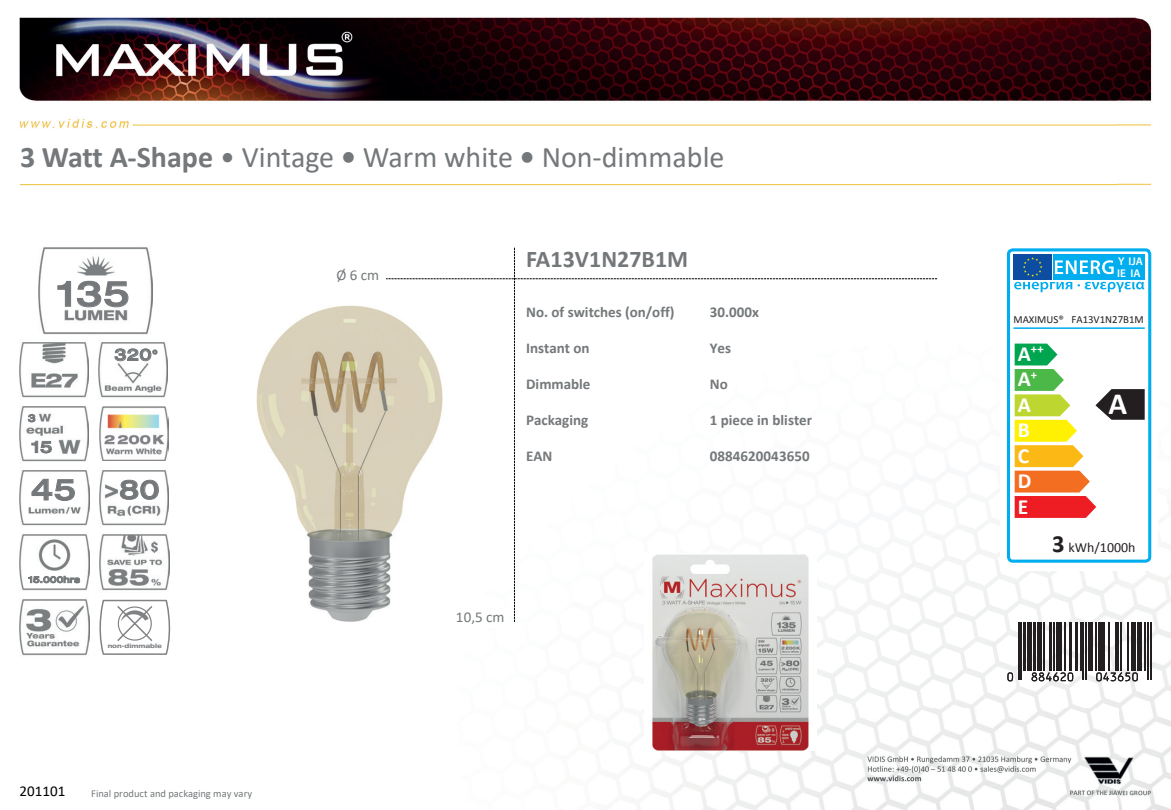
<style>
.page{position:relative;width:1171px;height:810px;background:#fff}
.page>*{position:absolute;margin:0;border:0;box-sizing:border-box;transform-origin:0 0}
.t1{font:500 expanded 35.25px "Helvetica Neue LT Pro";color:#74787a}
.t2{font:700 30.9px "Calibri";color:#fff}
.t3{font:30px "Calibri";color:#74787a}
.t4{font:700 30px "Calibri";color:#74787a}
.t5{font:500 expanded 29.4px "Helvetica Neue LT Pro";color:#74787a}
.t6{font:500 expanded 26.4px "Helvetica Neue LT Pro";color:#74787a}
.t7{font:700 24.75px "Calibri";color:#231f20}
.t8{font:700 24px "Calibri";color:#74787a}
.t9{font:700 21.6px/25.5px "Calibri";color:#fff}
.t10{font:500 expanded 16.2px "Helvetica Neue LT Pro";color:#74787a}
.t11{font:700 15px "Calibri";color:#74787a}
.t12{font:15px "Calibri";color:#74787a}
.t13{font:15px "Calibri";letter-spacing:.005em;color:#000001}
.t14{font:13.95px "Calibri";color:#231f20}
.t15{font:700 12.6px "Calibri";color:#fff}
.t16{font:600 11.25px/12.5px "Myriad Pro";color:#fff}
.t17{font:10.8px "Calibri";color:#231f20}
.t18{font:10.5px "Calibri";letter-spacing:.005em;color:#74787a}
.t19{font:500 expanded 10.35px "Helvetica Neue LT Pro";color:#74787a}
.t20{font:500 expanded 8.85px "Helvetica Neue LT Pro";letter-spacing:.015em;color:#74787a}
.t21{font:800 expanded 6px "Helvetica Neue LT Pro";color:#808285}
.s1{font-weight:700;font-size:36px;color:#fff}
.s2{font-weight:700}
.s3{font-size:14.7px}
.s4{font-size:21.6px}
</style>
<div class="page">
<img style="left:19px;top:17px;width:1151px;height:793px">
<svg style="left:361px;top:248px;width:575px;height:374px"></svg>
<img style="left:644px;top:554px;width:172px;height:197px">
<img style="left:255px;top:305px;width:190px;height:317px">
<div style="left:1000px;top:242px;width:157px;height:328px;background:#fff"></div>
<div style="left:1006px;top:248px;width:144px;height:315px;border:3px solid #00aeef;border-radius:4px"></div>
<hr style="left:1013px;top:327px;width:131px;height:2px;background:#00aeef">
<div style="left:1013px;top:254px;width:38px;height:26px;background:#0d4da1"></div>
<div style="left:1052px;top:254px;width:92px;height:26px;background:#00aeef"></div>
<svg style="left:1014px;top:257px;width:129px;height:35px"></svg>
<svg style="left:1014px;top:344px;width:130px;height:174px"></svg>
<img style="left:99px;top:407px;width:69px;height:54px">
<div style="left:329px;top:265px;width:57px;height:21px;background:#fff"></div>
<div style="left:452px;top:607px;width:56px;height:21px;background:#fff"></div>
<img style="left:38px;top:246px;width:114px;height:90px">
<img style="left:20px;top:404px;width:69px;height:59px">
<img style="left:99px;top:335px;width:69px;height:69px">
<img style="left:20px;top:463px;width:69px;height:65px">
<img style="left:99px;top:463px;width:69px;height:65px">
<img style="left:20px;top:528px;width:69px;height:65px">
<img style="left:99px;top:528px;width:70px;height:70px">
<img style="left:20px;top:593px;width:70px;height:70px">
<svg style="left:99px;top:600px;width:71px;height:55px"></svg>
<img style="left:20px;top:335px;width:69px;height:69px">
<hr style="left:1017px;top:622px;width:1px;height:57px;background:#231f20">
<hr style="left:1020px;top:622px;width:1px;height:57px;background:#231f20">
<hr style="left:1023px;top:622px;width:3px;height:48px;background:#231f20">
<hr style="left:1027px;top:622px;width:4px;height:48px;background:#231f20">
<hr style="left:1032px;top:622px;width:3px;height:48px;background:#231f20">
<hr style="left:1037px;top:622px;width:4px;height:48px;background:#231f20">
<hr style="left:1042px;top:622px;width:2px;height:48px;background:#231f20">
<hr style="left:1048px;top:622px;width:3px;height:48px;background:#231f20">
<hr style="left:1052px;top:622px;width:2px;height:48px;background:#231f20">
<div style="left:1055px;top:622px;width:6px;height:48px;background:#231f20"></div>
<hr style="left:1064px;top:622px;width:1px;height:48px;background:#231f20">
<hr style="left:1068px;top:622px;width:2px;height:48px;background:#231f20">
<hr style="left:1075px;top:622px;width:2px;height:48px;background:#231f20">
<hr style="left:1079px;top:622px;width:1px;height:48px;background:#231f20">
<hr style="left:1082px;top:622px;width:1px;height:57px;background:#231f20">
<hr style="left:1084px;top:622px;width:2px;height:57px;background:#231f20">
<div style="left:1087px;top:622px;width:5px;height:48px;background:#231f20"></div>
<hr style="left:1094px;top:622px;width:2px;height:48px;background:#231f20">
<hr style="left:1097px;top:622px;width:2px;height:48px;background:#231f20">
<hr style="left:1100px;top:622px;width:4px;height:48px;background:#231f20">
<hr style="left:1107px;top:622px;width:1px;height:48px;background:#231f20">
<hr style="left:1114px;top:622px;width:1px;height:48px;background:#231f20">
<hr style="left:1117px;top:622px;width:1px;height:48px;background:#231f20">
<hr style="left:1120px;top:622px;width:1px;height:48px;background:#231f20">
<hr style="left:1127px;top:622px;width:1px;height:48px;background:#231f20">
<hr style="left:1131px;top:622px;width:4px;height:48px;background:#231f20">
<div style="left:1136px;top:622px;width:5px;height:48px;background:#231f20"></div>
<hr style="left:1143px;top:622px;width:2px;height:48px;background:#231f20">
<hr style="left:1146px;top:622px;width:2px;height:57px;background:#231f20">
<hr style="left:1149px;top:622px;width:2px;height:57px;background:#231f20">
<svg style="left:1007px;top:672px;width:5px;height:9px"></svg>
<svg style="left:1031px;top:672px;width:41px;height:9px"></svg>
<svg style="left:1095px;top:672px;width:42px;height:9px"></svg>
<h3 class="t3" style="left:45px;top:137px;width:680px"><span class="s1">2x1lm</span><span class="s2">-Shape</span> • Vintage <span class="s2">•</span> Warm white <span class="s2">•</span> Non-dimmable</h3>
<h3 class="t4" style="left:20px;top:136px;width:109px">3 Watt A</h3>
<h1 class="t1" style="left:57px;top:272px;width:74px">135</h1>
<p class="t19" style="left:28px;top:412px;width:9px">3</p>
<p class="t10" style="left:31px;top:437px;width:22px">15</p>
<p class="t10" style="left:114px;top:345px;width:45px">320<span class="s3">°</span></p>
<h3 class="t5" style="left:31px;top:471px;width:47px">45</h3>
<h3 class="t6" style="left:119px;top:473px;width:42px">80</h3>
<p class="t20" style="left:28px;top:574px;width:53px">15.000hrs</p>
<p class="t21" style="left:108px;top:642px;width:56px">non-dimmable</p>
<p class="t13" style="left:19px;top:781px;width:48px">201101</p>
<p class="t18" style="left:91px;top:786px;width:162px">Final product and packaging may vary</p>
<p class="t12" style="left:336px;top:265px;width:44px">Ø 6 cm</p>
<h3 class="t8" style="left:526px;top:242px;width:163px">FA13V1N27B1M</h3>
<p class="t11" style="left:526px;top:301px;width:150px">No. of switches (on/off)</p>
<p class="t11" style="left:709px;top:301px;width:51px">30.000x</p>
<p class="t11" style="left:526px;top:337px;width:65px">Instant on</p>
<p class="t11" style="left:709px;top:337px;width:23px">Yes</p>
<p class="t11" style="left:526px;top:373px;width:66px">Dimmable</p>
<p class="t11" style="left:709px;top:373px;width:20px">No</p>
<p class="t11" style="left:526px;top:409px;width:64px">Packaging</p>
<p class="t11" style="left:709px;top:409px;width:104px">1 piece in blister</p>
<p class="t11" style="left:526px;top:445px;width:28px">EAN</p>
<p class="t11" style="left:709px;top:445px;width:101px">0884620043650</p>
<p class="t12" style="left:456px;top:606px;width:50px">10,5 cm</p>
<p class="t16" style="left:1116px;top:255px;width:27px">Y IJA<br>IE IA</p>
<p class="t17" style="left:1013px;top:312px;width:52px">MAXIMUS®</p>
<p class="t17" style="left:1071px;top:312px;width:74px">FA13V1N27B1M</p>
<p class="t15" style="left:1017px;top:341px;width:27px"><span class="s4">A</span>++</p>
<h3 class="t9" style="left:1017px;top:366px;width:21px">A<sup>+<br></sup>A<br>B<br>C<br>D<br>E</h3>
<h2 class="t2" style="left:1108px;top:384px;width:20px">A</h2>
<h3 class="t7" style="left:1051px;top:528px;width:14px">3</h3>
<p class="t14" style="left:1068px;top:539px;width:68px">kWh/1000h</p>
</div>
